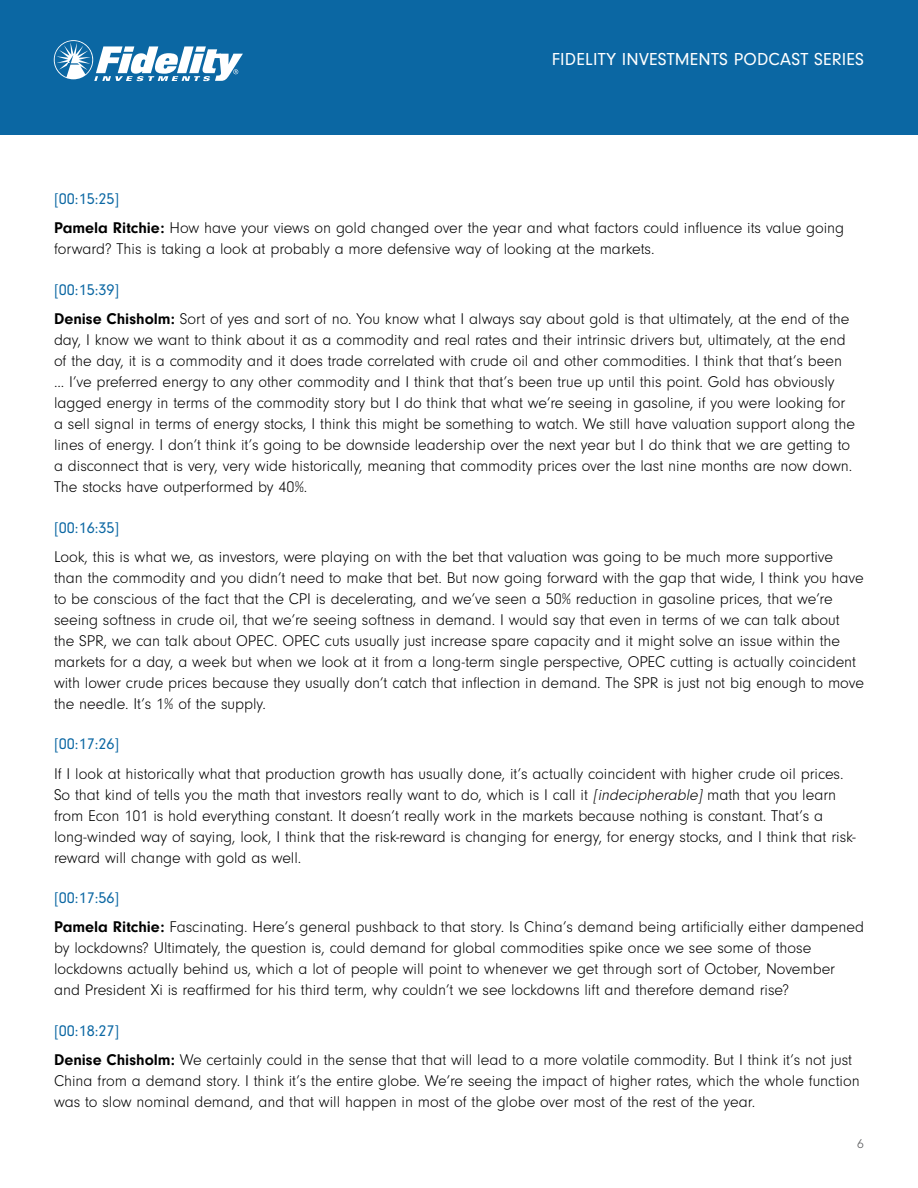
<style>
.page{position:relative;width:918px;height:1188px;background:#fff}
.page>*{position:absolute;margin:0;border:0;box-sizing:border-box;transform-origin:0 0}
.t1{font:18px "Neuzeit Gro";letter-spacing:.01em;color:#fff}
.t2{font:300 16.2px/21px "Neuzeit Gro";color:#000}
.t3{font:16.2px "Neuzeit Gro";color:#0b67a3}
.t4{font:300 13.5px "Neuzeit Gro";color:#58595b}
.s1{font-weight:400;color:#0b67a3}
.s2{font-weight:700}
.s3{font-style:italic}
</style>
<div class="page">
<div style="left:0;top:0;width:918px;height:135px;background:#0b67a3"></div>
<svg style="left:54px;top:40px;width:189px;height:41px"></svg>
<p class="t1" style="left:552px;top:49px;width:314px">FIDELITY INVESTMENTS PODCAST SERIES</p>
<p class="t2" style="left:54px;top:185px;width:792px;line-height:29.2px"><span class="s1">[00:15:25]<br></span><span class="s2">Pamela Ritchie:</span> How have your views on gold changed over the year and what factors could influence its value going</p>
<p class="t2" style="left:54px;top:239px;width:602px">forward? This is taking a look at probably a more defensive way of looking at the markets.</p>
<p class="t2" style="left:54px;top:275px;width:797px;line-height:29.2px"><span class="s1">[00:15:39]<br></span><span class="s2">Denise Chisholm:</span> Sort of yes and sort of no. You know what I always say about gold is that ultimately, at the end of the</p>
<p class="t2" style="left:54px;top:330px;width:802px">day, I know we want to think about it as a commodity and real rates and their intrinsic drivers but, ultimately, at the end of the day, it is a commodity and it does trade correlated with crude oil and other commodities. I think that that’s been ... I’ve preferred energy to any other commodity and I think that that’s been true up until this point. Gold has obviously lagged energy in terms of the commodity story but I do think that what we’re seeing in gasoline, if you were looking for a sell signal in terms of energy stocks, I think this might be something to watch. We still have valuation support along the lines of energy. I don’t think it’s going to be downside leadership over the next year but I do think that we are getting to a disconnect that is very, very wide historically, meaning that commodity prices over the last nine months are now down.<br>The stocks have outperformed by 40%.</p>
<p class="t3" style="left:54px;top:519px;width:67px">[00:16:35]</p>
<p class="t2" style="left:54px;top:546px;width:811px">Look, this is what we, as investors, were playing on with the bet that valuation was going to be much more supportive than the commodity and you didn’t need to make that bet. But now going forward with the gap that wide, I think you have to be conscious of the fact that the CPI is decelerating, and we’ve seen a 50% reduction in gasoline prices, that we’re seeing softness in crude oil, that we’re seeing softness in demand. I would say that even in terms of we can talk about the SPR, we can talk about OPEC. OPEC cuts usually just increase spare capacity and it might solve an issue within the markets for a day, a week but when we look at it from a long-term single perspective, OPEC cutting is actually coincident with lower crude prices because they usually don’t catch that inflection in demand. The SPR is just not big enough to move the needle. It’s 1% of the supply.</p>
<p class="t3" style="left:54px;top:735px;width:67px">[00:17:26]</p>
<p class="t2" style="left:54px;top:763px;width:803px">If I look at historically what that production growth has usually done, it’s actually coincident with higher crude oil prices.<br>So that kind of tells you the math that investors really want to do, which is I call it <span class="s3">[indecipherable]</span> math that you learn from Econ 101 is hold everything constant. It doesn’t really work in the markets because nothing is constant. That’s a long-winded way of saying, look, I think that the risk-reward is changing for energy, for energy stocks, and I think that risk&shy;reward will change with gold as well.</p>
<p class="t2" style="left:54px;top:884px;width:812px;line-height:29.2px"><span class="s1">[00:17:56]<br></span><span class="s2">Pamela Ritchie:</span> Fascinating. Here’s general pushback to that story. Is China’s demand being artificially either dampened</p>
<p class="t2" style="left:54px;top:938px;width:783px">by lockdowns? Ultimately, the question is, could demand for global commodities spike once we see some of those lockdowns actually behind us, which a lot of people will point to whenever we get through sort of October, November and President Xi is reaffirmed for his third term, why couldn’t we see lockdowns lift and therefore demand rise?</p>
<p class="t2" style="left:54px;top:1016px;width:800px;line-height:29.2px"><span class="s1">[00:18:27]<br></span><span class="s2">Denise Chisholm:</span> We certainly could in the sense that that will lead to a more volatile commodity. But I think it’s not just</p>
<p class="t2" style="left:54px;top:1071px;width:807px">China from a demand story. I think it’s the entire globe. We’re seeing the impact of higher rates, which the whole function was to slow nominal demand, and that will happen in most of the globe over most of the rest of the year.</p>
<p class="t4" style="left:857px;top:1137px;width:8px">6</p>
</div>
